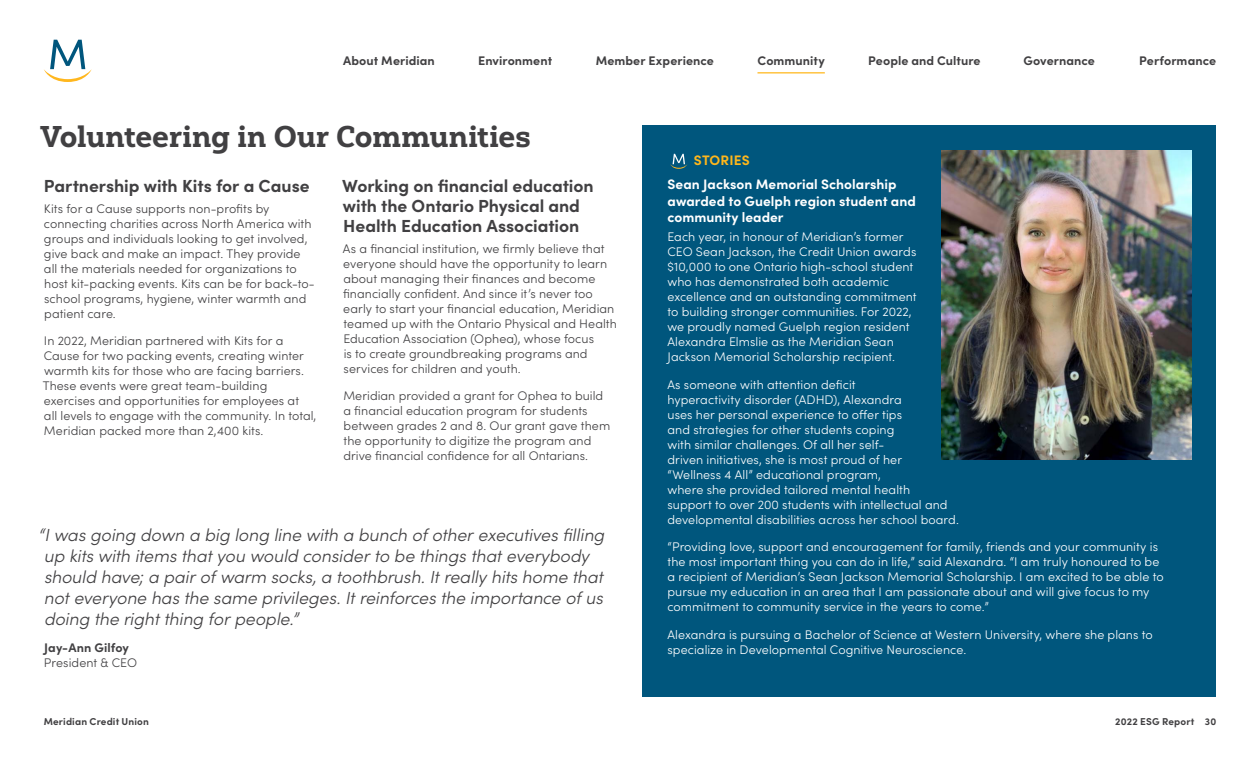
<style>
.page{position:relative;width:1260px;height:765px;background:#fff}
.page>*{position:absolute;margin:0;border:0;box-sizing:border-box;transform-origin:0 0}
.t1{font:30px "Yorkten Slab Nor Ex B";letter-spacing:-.01em;color:#414042}
.Body{font:italic 300 17.5px/21px "Sofia Pro";color:#414042}
.t2{font:700 17.5px/20px "Sofia Pro";letter-spacing:-.005em;color:#414042}
.H3{font:700 13.75px/16.5px "Sofia Pro";letter-spacing:.005em;color:#fff}
.H3-2{font:700 13.75px "Sofia Pro";letter-spacing:.01em;color:#ffb71b}
.Body-2{font:300 12.5px/15px "Sofia Pro";letter-spacing:.005em;color:#fff}
.Body-3{font:300 12.5px/15px "Sofia Pro";letter-spacing:.005em;color:#414042}
.Navigation{font:700 12.5px "Sofia Pro";letter-spacing:.005em;color:#414042}
.Body-4{font:700 12.5px/15px "Sofia Pro";letter-spacing:.005em;color:#414042}
.t3{font:700 10px "Sofia Pro";letter-spacing:.015em;color:#414042}
.s1{font-weight:300}
</style>
<div class="page">
<svg style="left:44px;top:40px;width:48px;height:42px"></svg>
<hr style="left:757px;top:72px;width:68px;height:1px;background:#ffb71b">
<div style="left:642px;top:125px;width:574px;height:571px;background:#00567d"></div>
<svg style="left:670px;top:154px;width:17px;height:15px"></svg>
<img style="left:942px;top:150px;width:249px;height:310px">
<p class="Navigation" style="left:343px;top:51px;width:93px">About Meridian</p>
<p class="Navigation" style="left:478px;top:51px;width:76px">Environment</p>
<p class="Navigation" style="left:596px;top:51px;width:120px">Member Experience</p>
<p class="Navigation" style="left:757px;top:51px;width:69px">Community</p>
<p class="Navigation" style="left:868px;top:51px;width:114px">People and Culture</p>
<p class="Navigation" style="left:1024px;top:51px;width:73px">Governance</p>
<p class="Navigation" style="left:1139px;top:51px;width:78px">Performance</p>
<h1 class="t1" style="left:40px;top:118px;width:492px">Volunteering in Our Communities</h1>
<h2 class="t2" style="left:44px;top:174px;width:267px">Partnership with Kits for a Cause</h2>
<p class="Body-3" style="left:44px;top:200px;width:272px">Kits for a Cause supports non-profits by connecting charities across North America with groups and individuals looking to get involved, give back and make an impact. They provide all the materials needed for organizations to host kit-packing events. Kits can be for back-to&shy;school programs, hygiene, winter warmth and patient care.</p>
<p class="Body-3" style="left:43px;top:333px;width:275px">In 2022, Meridian partnered with Kits for a Cause for two packing events, creating winter warmth kits for those who are facing barriers.<br>These events were great team-building exercises and opportunities for employees at<br>all levels to engage with the community. In total, Meridian packed more than 2,400 kits.</p>
<h2 class="t2" style="left:342px;top:174px;width:253px">Working on financial education with the Ontario Physical and<br>Health Education Association</h2>
<p class="Body-3" style="left:343px;top:240px;width:276px">As a financial institution, we firmly believe that everyone should have the opportunity to learn about managing their finances and become financially confident. And since it’s never too early to start your financial education, Meridian teamed up with the Ontario Physical and Health Education Association (Ophea), whose focus<br>is to create groundbreaking programs and services for children and youth.</p>
<p class="Body-3" style="left:343px;top:388px;width:268px">Meridian provided a grant for Ophea to build a financial education program for students between grades 2 and 8. Our grant gave them the opportunity to digitize the program and drive financial confidence for all Ontarians.</p>
<p class="Body" style="left:44px;top:523px;width:562px;text-indent:-6px">“I was going down a big long line with a bunch of other executives filling up kits with items that you would consider to be things that everybody should have; a pair of warm socks, a toothbrush. It really hits home that not everyone has the same privileges. It reinforces the importance of us doing the right thing for people.”</p>
<p class="Body-4" style="left:44px;top:639px;width:95px">Jay-Ann Gilfoy<br><span class="s1">President &amp; CEO</span></p>
<p class="H3-2" style="left:694px;top:150px;width:58px">STORIES</p>
<p class="H3" style="left:668px;top:175px;width:250px">Sean Jackson Memorial Scholarship awarded to Guelph region student and community leader</p>
<p class="Body-2" style="left:668px;top:229px;width:251px">Each year, in honour of Meridian’s former CEO Sean Jackson, the Credit Union awards $10,000 to one Ontario high-school student who has demonstrated both academic excellence and an outstanding commitment to building stronger communities. For 2022, we proudly named Guelph region resident Alexandra Elmslie as the Meridian Sean Jackson Memorial Scholarship recipient.</p>
<p class="Body-2" style="left:668px;top:376px;width:293px">As someone with attention deficit<br>hyperactivity disorder (ADHD), Alexandra<br>uses her personal experience to offer tips<br>and strategies for other students coping<br>with similar challenges. Of all her self-<br>driven initiatives, she is most proud of her<br>“Wellness 4 All” educational program,<br>where she provided tailored mental health<br>support to over 200 students with intellectual and developmental disabilities across her school board.</p>
<p class="Body-2" style="left:668px;top:539px;width:498px">“Providing love, support and encouragement for family, friends and your community is the most important thing you can do in life,” said Alexandra. “I am truly honoured to be a recipient of Meridian’s Sean Jackson Memorial Scholarship. I am excited to be able to pursue my education in an area that I am passionate about and will give focus to my commitment to community service in the years to come.”</p>
<p class="Body-2" style="left:668px;top:626px;width:487px">Alexandra is pursuing a Bachelor of Science at Western University, where she plans to specialize in Developmental Cognitive Neuroscience.</p>
<p class="t3" style="left:44px;top:714px;width:107px">Meridian Credit Union</p>
<p class="t3" style="left:1115px;top:714px;width:102px">2022 ESG Report 30</p>
</div>
